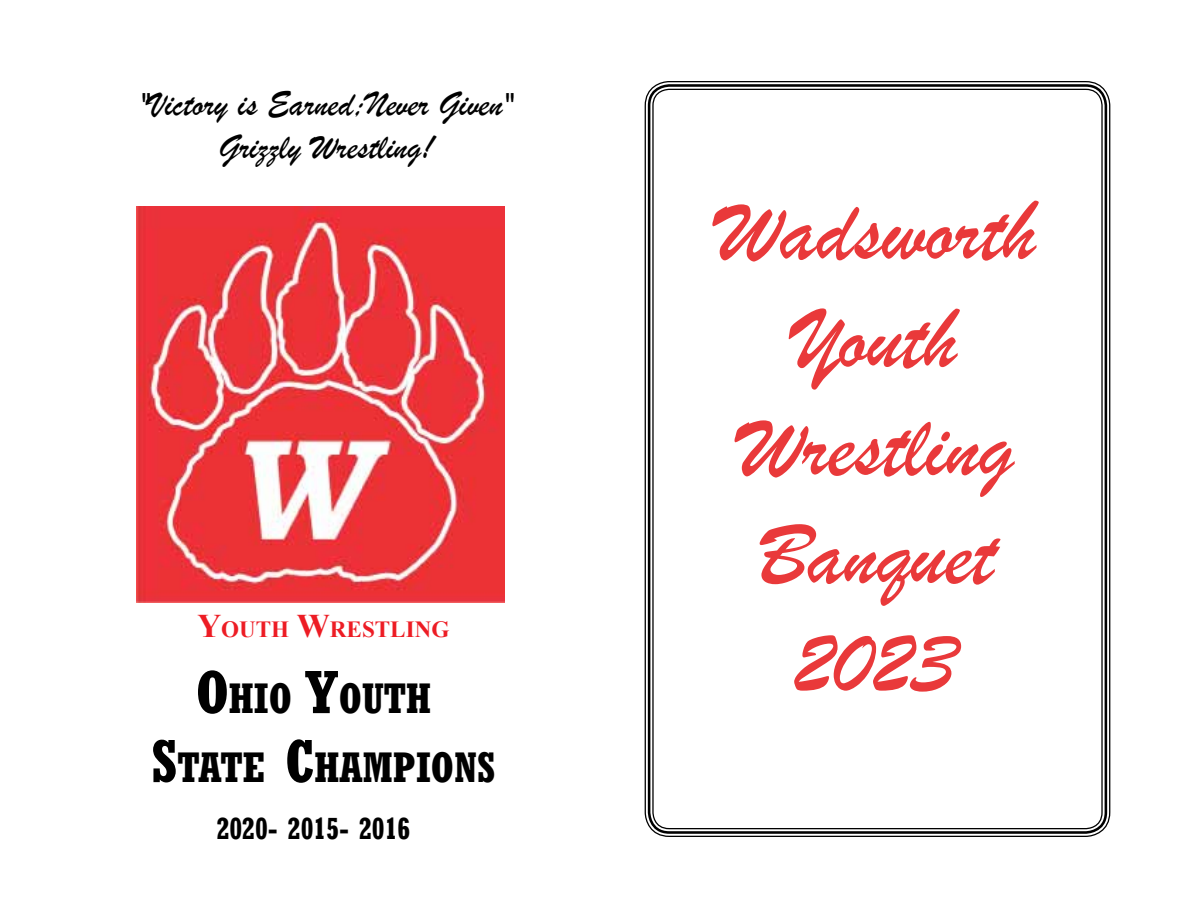
<style>
.page{position:relative;width:1188px;height:918px;background:#fff}
.page>*{position:absolute;margin:0;border:0;box-sizing:border-box;transform-origin:0 0}
.t1{font:90px/108px "Brush Script";color:#e9393a;text-align:center}
.t2{font:700 condensed 42px/69px "Rockwell";color:#000;text-align:center}
.t3{font:36px/43.2px "Brush Script";color:#000;text-align:center}
.t4{font:700 condensed 30px "Rockwell";color:#000}
.t5{font:700 23.1px "Times New Roman";color:#ed1c24}
.s1{font-size:33px}
.s2{font-size:60px}
</style>
<div class="page">
<div style="left:648px;top:84px;width:459px;height:750px;border:3px solid #000;border-radius:20px"></div>
<img style="left:137px;top:206px;width:368px;height:397px">
<p class="t3" style="left:139px;top:83px;width:376px">"Victory is Earned;Never Given"<br>Grizzly Wrestling!</p>
<p class="t5" style="left:197px;top:613px;width:253px"><span class="s1">Y</span>OUTH <span class="s1">W</span>RESTLING</p>
<p class="t2" style="left:151px;top:664px;width:343px"><span class="s2">O</span>HIO <span class="s2">Y</span>OUTH<br><span class="s2">S</span>TATE <span class="s2">C</span>HAMPIONS</p>
<p class="t4" style="left:217px;top:811px;width:195px">2020- 2015- 2016</p>
<h1 class="t1" style="left:716px;top:179px;width:321px">Wadsworth<br>Youth<br>Wrestling<br>Banquet<br>2023</h1>
</div>
